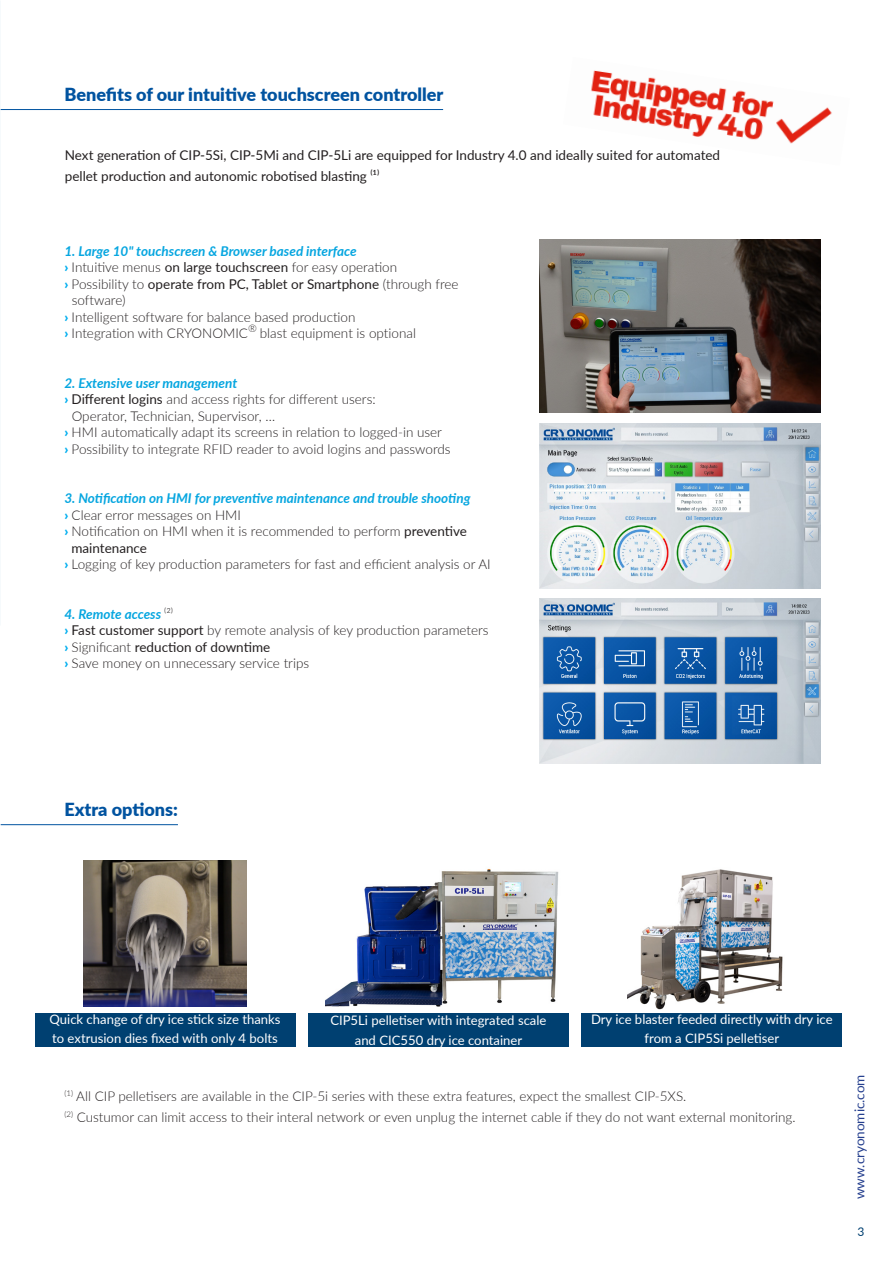
<style>
.page{position:relative;width:893px;height:1263px;background:#fff}
.page>*{position:absolute;margin:0;border:0;box-sizing:border-box;transform-origin:0 0}
.titel_lijn{font:900 18px "Lato";color:#0153a0}
.body{font:300 13.5px "Lato";color:#231f20}
.body-2{font:13.5px "Lato";color:#231f20}
.body-3{font:italic 700 13.5px "Lato";color:#06a6e0}
.body-4{font:13.5px "Lato";color:#253f8e}
.body-5{font:13.05px/19.5px "Lato";color:#fff;text-align:center}
.subtitle{font:12px "Lato";color:#004071}
.s1{font-weight:900;color:#00aeef}
.s2{font-weight:400}
.s3{font-weight:300}
.s4{font-weight:300;font-style:normal;color:#231f20}
</style>
<div class="page">
<img style="left:326px;top:869px;width:233px;height:138px">
<img style="left:628px;top:869px;width:155px;height:141px">
<img style="left:539px;top:423px;width:282px;height:165px">
<hr style="left:1px;top:109px;width:442px;height:1px;background:#0153a0">
<img style="left:539px;top:239px;width:282px;height:174px">
<img style="left:83px;top:861px;width:164px;height:145px">
<img style="left:591px;top:70px;width:241px;height:74px">
<hr style="left:1px;top:824px;width:177px;height:1px;background:#0153a0">
<div style="left:308px;top:1013px;width:261px;height:33px;background:#004071"></div>
<div style="left:35px;top:1013px;width:260px;height:33px;background:#004071"></div>
<div style="left:582px;top:1013px;width:260px;height:33px;background:#004071"></div>
<img style="left:539px;top:599px;width:282px;height:164px">
<p class="titel_lijn" style="left:64px;top:81px;width:380px">Benefits of our intuitive touchscreen controller</p>
<p class="body-2" style="left:65px;top:145px;width:657px">Next generation of CIP-5Si, CIP-5Mi and CIP-5Li are equipped for Industry 4.0 and ideally suited for automated</p>
<p class="body-2" style="left:65px;top:166px;width:316px">pellet production and autonomic robotised blasting ⁽¹⁾</p>
<p class="body-3" style="left:64px;top:241px;width:294px">1. Large 10" touchscreen &amp; Browser based interface</p>
<p class="body" style="left:64px;top:258px;width:334px"><span class="s1">›</span> Intuitive menus <span class="s2">on large touchscreen</span> for easy operation</p>
<p class="body-2" style="left:64px;top:274px;width:396px"><span class="s1">›</span> <span class="s3">Possibility to</span> operate from PC, Tablet or Smartphone <span class="s3">(through free</span></p>
<p class="body" style="left:72px;top:291px;width:55px">software)</p>
<p class="body" style="left:64px;top:307px;width:293px"><span class="s1">›</span> Intelligent software for balance based production</p>
<p class="body" style="left:64px;top:324px;width:353px"><span class="s1">›</span> Integration with CRYONOMIC<sup>®</sup> blast equipment is optional</p>
<p class="body-3" style="left:64px;top:373px;width:174px">2. Extensive user management</p>
<p class="body" style="left:64px;top:390px;width:313px"><span class="s1">›</span> <span class="s2">Different logins</span> and access rights for different users:</p>
<p class="body" style="left:72px;top:406px;width:205px">Operator, Technician, Supervisor, …</p>
<p class="body" style="left:64px;top:423px;width:379px"><span class="s1">›</span> HMI automatically adapt its screens in relation to logged-in user</p>
<p class="body" style="left:64px;top:439px;width:388px"><span class="s1">›</span> Possibility to integrate RFID reader to avoid logins and passwords</p>
<p class="body-3" style="left:64px;top:488px;width:407px">3. Notification on HMI for preventive maintenance and trouble shooting</p>
<p class="body" style="left:64px;top:505px;width:178px"><span class="s1">›</span> Clear error messages on HMI</p>
<p class="body" style="left:64px;top:522px;width:404px"><span class="s1">›</span> Notification on HMI when it is recommended to perform <span class="s2">preventive</span></p>
<p class="body-2" style="left:71px;top:538px;width:77px">maintenance</p>
<p class="body" style="left:64px;top:555px;width:428px"><span class="s1">›</span> Logging of key production parameters for fast and efficient analysis or AI</p>
<p class="body-3" style="left:64px;top:604px;width:110px">4. Remote access <span class="s4">⁽²⁾</span></p>
<p class="body" style="left:64px;top:621px;width:426px"><span class="s1">›</span> <span class="s2">Fast customer support</span> by remote analysis of key production parameters</p>
<p class="body-2" style="left:64px;top:637px;width:207px"><span class="s1">›</span> <span class="s3">Significant</span> reduction of downtime</p>
<p class="body" style="left:64px;top:654px;width:246px"><span class="s1">›</span> Save money on unnecessary service trips</p>
<p class="titel_lijn" style="left:64px;top:796px;width:115px">Extra options:</p>
<p class="body-5" style="left:50px;top:1008px;width:232px">Quick change of dry ice stick size thanks</p>
<p class="body-5" style="left:52px;top:1028px;width:227px">to extrusion dies fixed with only 4 bolts</p>
<p class="body-5" style="left:330px;top:1010px;width:218px">CIP5Li pelletiser with integrated scale</p>
<p class="body-5" style="left:355px;top:1029px;width:169px">and CIC550 dry ice container</p>
<p class="body-5" style="left:591px;top:1008px;width:243px">Dry ice blaster feeded directly with dry ice from a CIP5Si pelletiser</p>
<p class="body" style="left:64px;top:1086px;width:623px"><sup>(1)</sup> All CIP pelletisers are available in the CIP-5i series with these extra features, expect the smallest CIP-5XS.</p>
<p class="body" style="left:64px;top:1107px;width:733px"><sup>(2)</sup> Custumor can limit access to their interal network or even unplug the internet cable if they do not want external monitoring.</p>
<p class="body-4" style="left:850px;top:1199px;width:126px;rotate:-90deg">www.cryonomic.com</p>
<p class="subtitle" style="left:858px;top:1223px;width:8px">3</p>
</div>
